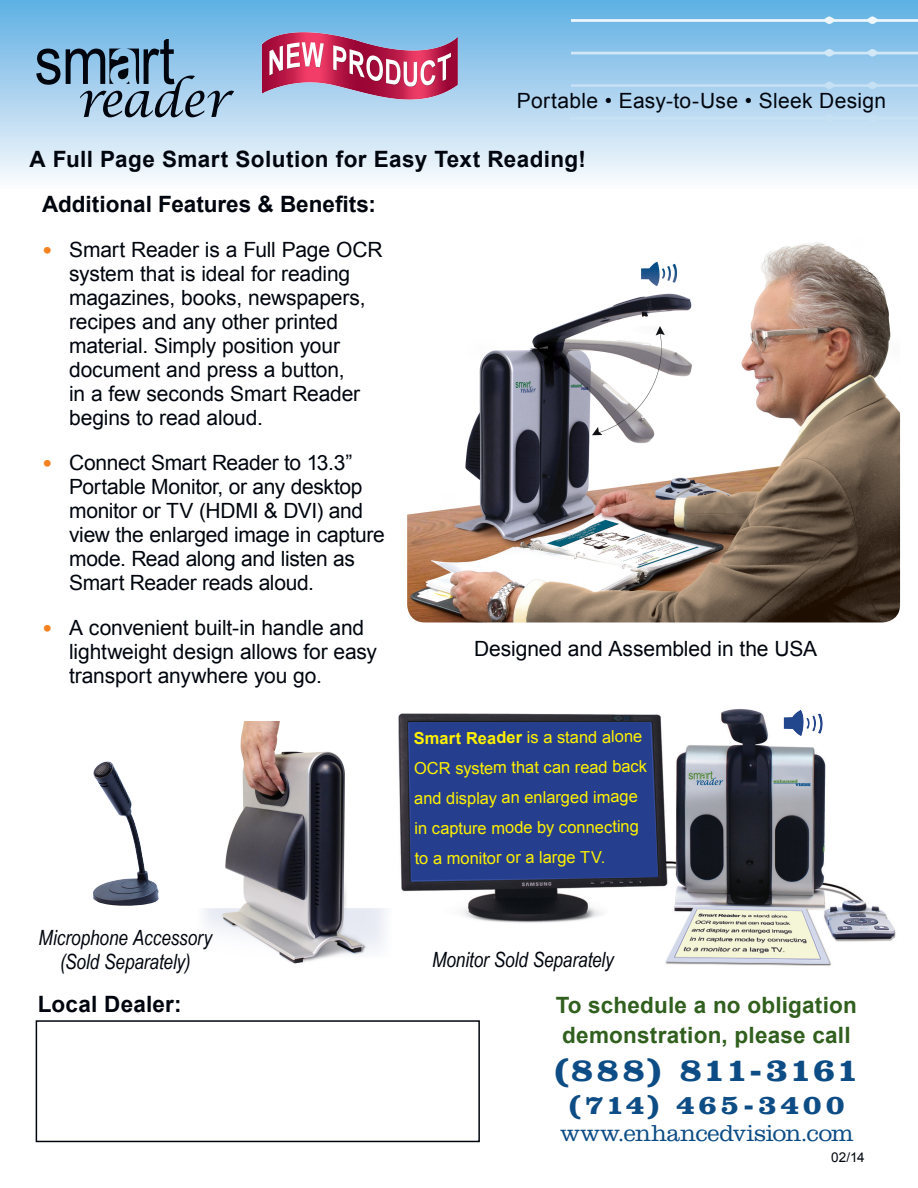
<style>
.page{position:relative;width:918px;height:1188px;background:#fff}
.page>*{position:absolute;margin:0;border:0;box-sizing:border-box;transform-origin:0 0}
.Lg_Mnl_Header{font:700 33.45px "Clarendon LT Std";letter-spacing:.05em;color:#0d4c85;scale:1.08 1}
.Lg_Mnl_Header-2{font:700 27.9px "Clarendon LT Std";letter-spacing:.13em;color:#0d4c85;scale:1.08 1}
.Lg_Mnl_Header-3{font:300 24px "Clarendon LT Std";letter-spacing:-.01em;color:#0d4c85}
.Body{font:700 22.5px/30px "Arial";letter-spacing:.01em;color:#305f1e}
.Lg_Mnl_Header-4{font:700 22.5px "Arial";letter-spacing:.02em;color:#01060e}
.Body-2{font:700 22.5px "Arial";color:#01060e}
.Paragraph_Style_5{font:21px/24px "Arial";letter-spacing:-.01em;color:#01060e}
.Paragraph_Style_5-2{font:italic 21px "Arial Narrow";letter-spacing:-.005em;color:#01060e}
.Lg_Mnl_Header-5{font:21px "Arial";letter-spacing:.015em;color:#01060e}
.Lg_Mnl_Header-6{font:16.5px "Arial";color:#fff101}
.Body-3{font:13.5px "Arial";color:#01060e}
.s1{font-family:"Americana Std";color:#f58220}
.s2{font-weight:700}
</style>
<div class="page">
<div style="left:0;top:0;width:918px;height:189px;background:linear-gradient(to bottom,#5eaee3,#fcfbfd)"></div>
<img style="left:407px;top:242px;width:493px;height:380px">
<img style="left:204px;top:721px;width:182px;height:243px">
<img style="left:93px;top:770px;width:66px;height:136px">
<svg style="left:407px;top:242px;width:5px;height:198px"></svg>
<img style="left:261px;top:30px;width:197px;height:77px">
<img style="left:571px;top:8px;width:347px;height:128px">
<svg style="left:36px;top:49px;width:24px;height:36px"></svg>
<svg style="left:66px;top:40px;width:168px;height:77px;background:#7a9eb9"></svg>
<img style="left:398px;top:709px;width:498px;height:257px">
<div style="left:36px;top:1020px;width:444px;height:122px;border:2px solid #01060e"></div>
<div style="left:409px;top:723px;width:249px;height:157px;background:#253f8e"></div>
<img style="left:781px;top:709px;width:45px;height:29px">
<p class="Lg_Mnl_Header-5" style="left:517px;top:87px;width:371px">Portable • Easy-to-Use • Sleek Design</p>
<p class="Lg_Mnl_Header-4" style="left:29px;top:144px;width:558px">A Full Page Smart Solution for Easy Text Reading!</p>
<p class="Body-2" style="left:42px;top:189px;width:335px">Additional Features &amp; Benefits:</p>
<p class="Paragraph_Style_5" style="left:69px;top:238px;width:315px;text-indent:-27px"><span class="s1">•</span> Smart Reader is a Full Page OCR system that is ideal for reading magazines, books, newspapers, recipes and any other printed material. Simply position your document and press a button,<br>in a few seconds Smart Reader begins to read aloud.</p>
<p class="Paragraph_Style_5" style="left:69px;top:451px;width:317px;text-indent:-27px"><span class="s1">•</span> Connect Smart Reader to 13.3”<br>Portable Monitor, or any desktop monitor or TV (HDMI &amp; DVI) and view the enlarged image in capture mode. Read along and listen as<br>Smart Reader reads aloud.</p>
<p class="Paragraph_Style_5" style="left:69px;top:616px;width:309px;text-indent:-27px"><span class="s1">•</span> A convenient built-in handle and lightweight design allows for easy transport anywhere you go.</p>
<p class="Paragraph_Style_5" style="left:474px;top:637px;width:345px">Designed and Assembled in the USA</p>
<p class="Lg_Mnl_Header-6" style="left:413px;top:729px;width:230px;rotate:-1deg"><span class="s2">Smart Reader</span> is a stand alone</p>
<p class="Lg_Mnl_Header-6" style="left:414px;top:759px;width:235px;rotate:-1deg">OCR system that can read back</p>
<p class="Lg_Mnl_Header-6" style="left:414px;top:789px;width:225px;rotate:-1deg">and display an enlarged image</p>
<p class="Lg_Mnl_Header-6" style="left:414px;top:819px;width:226px;rotate:-1deg">in capture mode by connecting</p>
<p class="Lg_Mnl_Header-6" style="left:415px;top:848px;width:192px;rotate:-1deg">to a monitor or a large TV.</p>
<p class="Paragraph_Style_5-2" style="left:39px;top:923px;width:175px">Microphone Accessory</p>
<p class="Paragraph_Style_5-2" style="left:60px;top:947px;width:132px">(Sold Separately)</p>
<p class="Paragraph_Style_5-2" style="left:432px;top:945px;width:183px">Monitor Sold Separately</p>
<p class="Body-2" style="left:38px;top:989px;width:145px">Local Dealer:</p>
<p class="Body" style="left:556px;top:991px;width:303px">To schedule a no obligation demonstration, please call</p>
<p class="Lg_Mnl_Header" style="left:555px;top:1050px;width:283px">(888) 811-3161</p>
<p class="Lg_Mnl_Header-2" style="left:570px;top:1088px;width:256px">(714) 465-3400</p>
<p class="Lg_Mnl_Header-3" style="left:560px;top:1119px;width:295px">www.enhancedvision.com</p>
<p class="Body-3" style="left:831px;top:1148px;width:35px">02/14</p>
</div>
